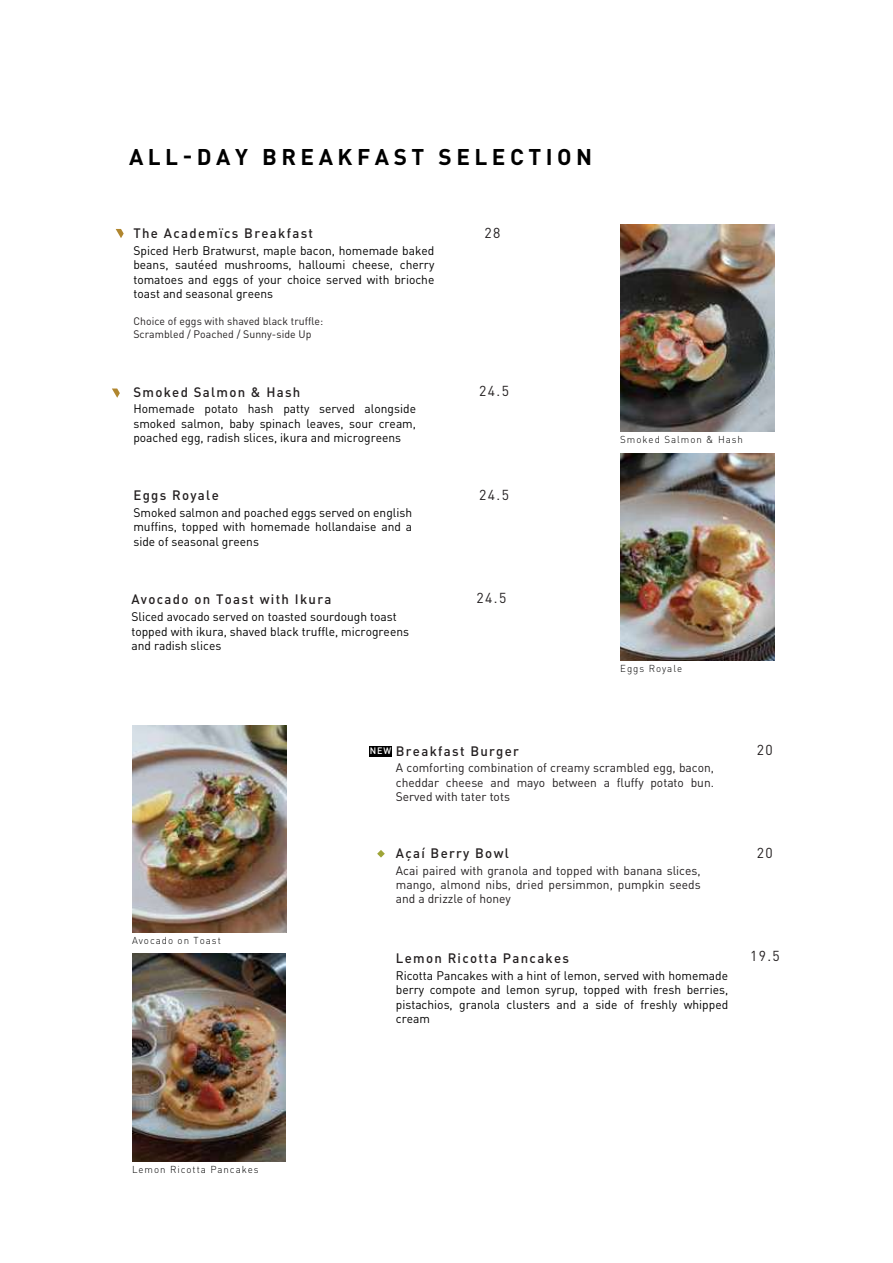
<style>
.page{position:relative;width:893px;height:1263px;background:#fff}
.page>*{position:absolute;margin:0;border:0;box-sizing:border-box;transform-origin:0 0}
.t1{font:700 22.5px "DIN Pro";letter-spacing:.2em;color:#000}
.t2{font:14.25px "DIN Pro";letter-spacing:.1em;color:#231f20}
.t3{font:500 13.5px "DIN Pro";letter-spacing:.1em;color:#231f20}
.t4{font:12.3px/14.4px "DIN Pro";color:#000;text-align:justify}
.t5{font:12.3px/14.4px "DIN Pro";color:#231f20;text-align:justify}
.t6{font:10.8px/12.6px "DIN Pro";letter-spacing:.005em;color:#231f20}
.t7{font:300 10.05px "DIN Pro";letter-spacing:.1em;color:#000}
.t8{font:500 9.3px "DIN Pro";color:#fff}
</style>
<div class="page">
<svg style="left:377px;top:850px;width:8px;height:7px"></svg>
<svg style="left:116px;top:229px;width:8px;height:9px"></svg>
<svg style="left:112px;top:388px;width:8px;height:10px"></svg>
<img style="left:132px;top:725px;width:154px;height:207px">
<img style="left:133px;top:954px;width:152px;height:207px">
<img style="left:620px;top:453px;width:154px;height:208px">
<img style="left:620px;top:224px;width:154px;height:208px">
<div style="left:370px;top:746px;width:22px;height:10px;background:#000"></div>
<h1 class="t1" style="left:129px;top:142px;width:465px">ALL-DAY BREAKFAST SELECTION</h1>
<p class="t3" style="left:133px;top:224px;width:181px">The Academïcs Breakfast</p>
<p class="t2" style="left:484px;top:223px;width:17px">28</p>
<p class="t4" style="left:133px;top:243px;width:302px">Spiced Herb Bratwurst, maple bacon, homemade baked beans, sautéed mushrooms, halloumi cheese, cherry tomatoes and eggs of your choice served with brioche toast and seasonal greens</p>
<p class="t6" style="left:133px;top:315px;width:191px">Choice of eggs with shaved black truffle:<br>Scrambled / Poached / Sunny-side Up</p>
<p class="t3" style="left:133px;top:382px;width:168px">Smoked Salmon &amp; Hash</p>
<p class="t2" style="left:479px;top:381px;width:31px">24.5</p>
<p class="t4" style="left:133px;top:401px;width:284px">Homemade potato hash patty served alongside smoked salmon, baby spinach leaves, sour cream, poached egg, radish slices, ikura and microgreens</p>
<p class="t3" style="left:133px;top:486px;width:87px">Eggs Royale</p>
<p class="t2" style="left:479px;top:485px;width:31px">24.5</p>
<p class="t4" style="left:133px;top:505px;width:280px">Smoked salmon and poached eggs served on english muffins, topped with homemade hollandaise and a side of seasonal greens</p>
<p class="t3" style="left:131px;top:590px;width:202px">Avocado on Toast with Ikura</p>
<p class="t2" style="left:477px;top:589px;width:31px">24.5</p>
<p class="t4" style="left:131px;top:609px;width:279px;text-align:left">Sliced avocado served on toasted sourdough toast topped with ikura, shaved black truffle, microgreens and radish slices</p>
<p class="t7" style="left:620px;top:433px;width:124px">Smoked Salmon &amp; Hash</p>
<p class="t7" style="left:620px;top:662px;width:63px">Eggs Royale</p>
<p class="t3" style="left:396px;top:741px;width:125px">Breakfast Burger</p>
<p class="t2" style="left:757px;top:740px;width:17px">20</p>
<p class="t5" style="left:396px;top:760px;width:320px">A comforting combination of creamy scrambled egg, bacon, cheddar cheese and mayo between a fluffy potato bun.<br>Served with tater tots</p>
<p class="t8" style="left:370px;top:744px;width:23px">NEW</p>
<p class="t7" style="left:132px;top:933px;width:90px">Avocado on Toast</p>
<p class="t7" style="left:132px;top:1162px;width:128px">Lemon Ricotta Pancakes</p>
<p class="t3" style="left:396px;top:844px;width:115px">Açaí Berry Bowl</p>
<p class="t5" style="left:396px;top:862px;width:306px">Acai paired with granola and topped with banana slices, mango, almond nibs, dried persimmon, pumpkin seeds and a drizzle of honey</p>
<p class="t2" style="left:757px;top:843px;width:17px">20</p>
<p class="t3" style="left:396px;top:949px;width:175px">Lemon Ricotta Pancakes</p>
<p class="t2" style="left:750px;top:946px;width:31px">19.5</p>
<p class="t4" style="left:396px;top:967px;width:334px">Ricotta Pancakes with a hint of lemon, served with homemade berry compote and lemon syrup, topped with fresh berries, pistachios, granola clusters and a side of freshly whipped cream</p>
</div>
